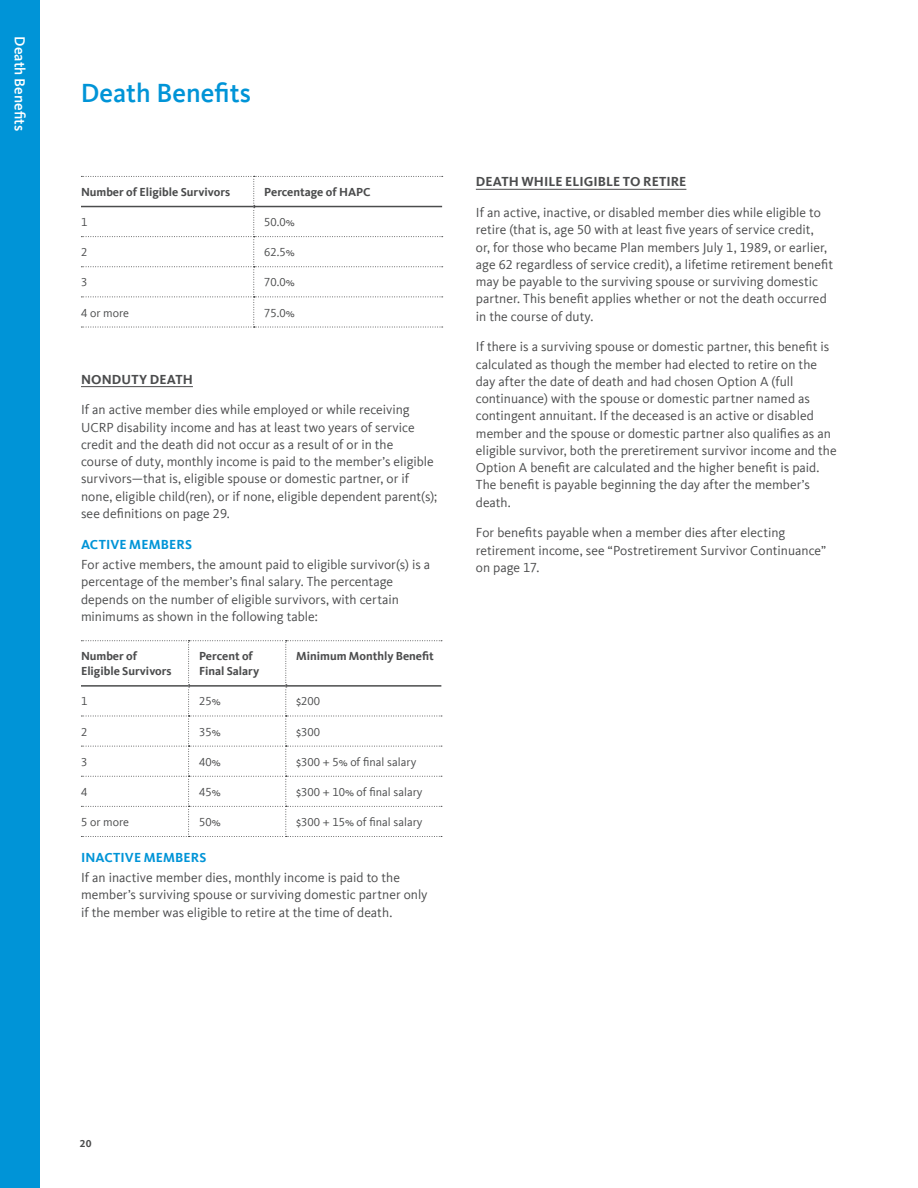
<style>
.page{position:relative;width:918px;height:1188px;background:#fff}
.page>*{position:absolute;margin:0;border:0;box-sizing:border-box;transform-origin:0 0}
.Section_Title{font:500 27px "Kievit Offc Pro";color:#0094d7}
.t1{font:500 15px "Kievit Offc Pro";color:#fff}
._2_Col__Body{font:13.5px/17.2px "Kievit Offc Pro";color:#4b4c4d}
._2_Col_Header_UC_underline{font:700 13.5px "Kievit Offc Pro";letter-spacing:.005em;color:#4b4c4d}
._2_Col__subhead_blue{font:700 13.5px "Kievit Offc Pro";letter-spacing:.01em;color:#0094d7}
.Chart__Body{font:12px "Kievit Offc Pro";color:#4b4c4d}
.Chart__Body-2{font:700 12px/15px "Kievit Offc Pro";color:#4b4c4d}
.t2{font:700 10.5px "Kievit Offc Pro";color:#4b4c4d}
</style>
<div class="page">
<div style="left:0;top:0;width:40px;height:1188px;background:#0094d7"></div>
<hr style="left:81px;top:386px;width:112px;height:1px;background:#4b4c4d">
<svg style="left:81px;top:176px;width:362px;height:152px"></svg>
<hr style="left:81px;top:206px;width:173px;height:1px;background:#4b4c4d">
<hr style="left:254px;top:206px;width:188px;height:1px;background:#4b4c4d">
<svg style="left:81px;top:640px;width:361px;height:197px"></svg>
<hr style="left:81px;top:685px;width:108px;height:2px;background:#4b4c4d">
<hr style="left:189px;top:685px;width:97px;height:2px;background:#4b4c4d">
<hr style="left:286px;top:685px;width:155px;height:2px;background:#4b4c4d">
<hr style="left:476px;top:189px;width:210px;height:1px;background:#4b4c4d">
<p class="t1" style="left:29px;top:36px;width:96px;rotate:90deg">Death Benefits</p>
<p class="Section_Title" style="left:81px;top:76px;width:172px">Death Benefits</p>
<p class="Chart__Body-2" style="left:81px;top:184px;width:151px">Number of Eligible Survivors</p>
<p class="Chart__Body-2" style="left:264px;top:184px;width:108px">Percentage of HAPC</p>
<p class="Chart__Body" style="left:81px;top:215px;width:8px">1</p>
<p class="Chart__Body" style="left:264px;top:215px;width:32px">50.0%</p>
<p class="Chart__Body" style="left:81px;top:245px;width:8px">2</p>
<p class="Chart__Body" style="left:264px;top:245px;width:32px">62.5%</p>
<p class="Chart__Body" style="left:81px;top:275px;width:8px">3</p>
<p class="Chart__Body" style="left:264px;top:275px;width:32px">70.0%</p>
<p class="Chart__Body" style="left:81px;top:305px;width:49px">4 or more</p>
<p class="Chart__Body" style="left:264px;top:305px;width:32px">75.0%</p>
<p class="_2_Col_Header_UC_underline" style="left:81px;top:371px;width:113px">NONDUTY DEATH</p>
<p class="_2_Col__Body" style="left:81px;top:401px;width:358px">If an active member dies while employed or while receiving UCRP disability income and has at least two years of service credit and the death did not occur as a result of or in the<br>course of duty, monthly income is paid to the member’s eligible survivors—that is, eligible spouse or domestic partner, or if none, eligible child(ren), or if none, eligible dependent parent(s); see definitions on page 29.</p>
<p class="_2_Col__subhead_blue" style="left:81px;top:536px;width:112px">ACTIVE MEMBERS</p>
<p class="_2_Col__Body" style="left:81px;top:556px;width:351px">For active members, the amount paid to eligible survivor(s) is a percentage of the member’s final salary. The percentage depends on the number of eligible survivors, with certain minimums as shown in the following table:</p>
<p class="Chart__Body-2" style="left:81px;top:649px;width:92px">Number of<br>Eligible Survivors</p>
<p class="Chart__Body-2" style="left:199px;top:649px;width:62px">Percent of<br>Final Salary</p>
<p class="Chart__Body-2" style="left:296px;top:649px;width:139px">Minimum Monthly Benefit</p>
<p class="Chart__Body" style="left:81px;top:694px;width:8px">1</p>
<p class="Chart__Body" style="left:199px;top:694px;width:23px">25%</p>
<p class="Chart__Body" style="left:296px;top:694px;width:25px">$200</p>
<p class="Chart__Body" style="left:81px;top:724px;width:8px">2</p>
<p class="Chart__Body" style="left:199px;top:724px;width:23px">35%</p>
<p class="Chart__Body" style="left:296px;top:724px;width:25px">$300</p>
<p class="Chart__Body" style="left:81px;top:755px;width:8px">3</p>
<p class="Chart__Body" style="left:199px;top:755px;width:23px">40%</p>
<p class="Chart__Body" style="left:296px;top:755px;width:121px">$300 + 5% of final salary</p>
<p class="Chart__Body" style="left:81px;top:785px;width:8px">4</p>
<p class="Chart__Body" style="left:199px;top:785px;width:23px">45%</p>
<p class="Chart__Body" style="left:296px;top:785px;width:128px">$300 + 10% of final salary</p>
<p class="Chart__Body" style="left:81px;top:815px;width:49px">5 or more</p>
<p class="Chart__Body" style="left:199px;top:815px;width:23px">50%</p>
<p class="Chart__Body" style="left:296px;top:815px;width:128px">$300 + 15% of final salary</p>
<p class="_2_Col__subhead_blue" style="left:81px;top:849px;width:127px">INACTIVE MEMBERS</p>
<p class="_2_Col__Body" style="left:81px;top:869px;width:348px">If an inactive member dies, monthly income is paid to the member’s surviving spouse or surviving domestic partner only if the member was eligible to retire at the time of death.</p>
<p class="_2_Col_Header_UC_underline" style="left:476px;top:174px;width:212px">DEATH WHILE ELIGIBLE TO RETIRE</p>
<p class="_2_Col__Body" style="left:476px;top:204px;width:359px">If an active, inactive, or disabled member dies while eligible to retire (that is, age 50 with at least five years of service credit,<br>or, for those who became Plan members July 1, 1989, or earlier, age 62 regardless of service credit), a lifetime retirement benefit may be payable to the surviving spouse or surviving domestic partner. This benefit applies whether or not the death occurred in the course of duty.</p>
<p class="_2_Col__Body" style="left:476px;top:338px;width:362px">If there is a surviving spouse or domestic partner, this benefit is calculated as though the member had elected to retire on the day after the date of death and had chosen Option A (full continuance) with the spouse or domestic partner named as contingent annuitant. If the deceased is an active or disabled member and the spouse or domestic partner also qualifies as an eligible survivor, both the preretirement survivor income and the Option A benefit are calculated and the higher benefit is paid.<br>The benefit is payable beginning the day after the member’s death.</p>
<p class="_2_Col__Body" style="left:476px;top:524px;width:352px">For benefits payable when a member dies after electing retirement income, see “Postretirement Survivor Continuance” on page 17.</p>
<p class="t2" style="left:80px;top:1138px;width:13px">20</p>
</div>
